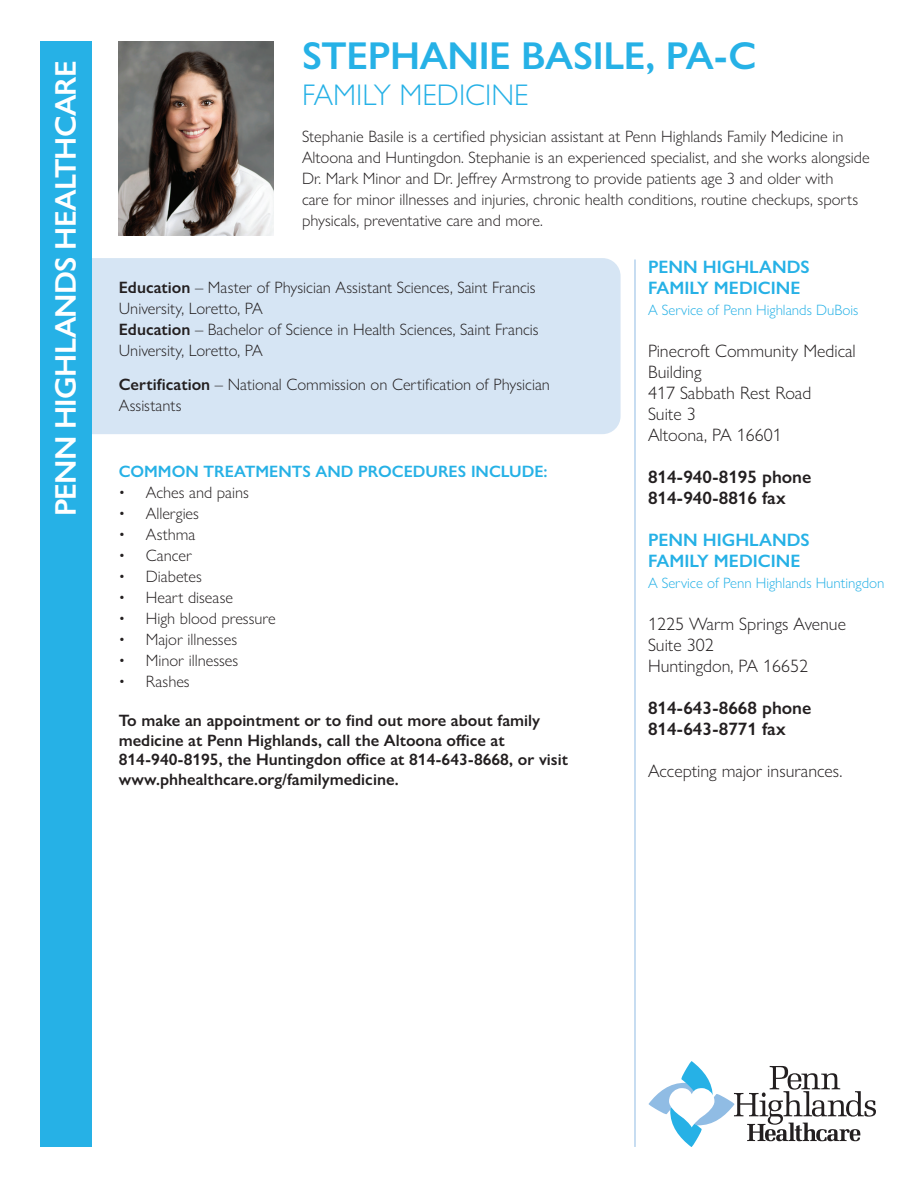
<style>
.page{position:relative;width:918px;height:1188px;background:#fff}
.page>*{position:absolute;margin:0;border:0;box-sizing:border-box;transform-origin:0 0}
.t1{font:600 39px "Gill Sans Nova";letter-spacing:-.01em;color:#26b1e6}
.t2{font:600 30px "Gill Sans Nova";letter-spacing:-.025em;color:#fff}
.t3{font:300 30px "Gill Sans Nova";color:#26b1e6}
.t4{font:300 18px/21px "Gill Sans Nova";color:#231f20}
.t5{font:600 18px/21px "Gill Sans Nova";color:#231f20}
.t6{font:600 18px "Gill Sans Nova";color:#26b1e6}
.t7{font:300 16.5px/21px "Gill Sans Nova";color:#231f20}
.t8{font:600 16.5px/19.5px "Gill Sans Nova";color:#231f20}
.t9{font:600 16.5px "Gill Sans Nova";color:#26b1e6}
.t10{font:300 15px "Gill Sans Nova";color:#26b1e6}
.s1{font-weight:600}
</style>
<div class="page">
<img style="left:119px;top:41px;width:154px;height:194px">
<div style="left:59px;top:258px;width:562px;height:176px;background:#d6e5f4;border-radius:18px"></div>
<div style="left:41px;top:41px;width:51px;height:1106px;background:#26b1e6"></div>
<hr style="left:635px;top:260px;width:1px;height:887px;background:#90bce4">
<svg style="left:648px;top:1061px;width:228px;height:86px"></svg>
<p class="t2" style="left:47px;top:516px;width:457px;rotate:-90deg">PENN HIGHLANDS HEALTHCARE</p>
<p class="t1" style="left:302px;top:32px;width:456px">STEPHANIE BASILE, PA-C</p>
<p class="t3" style="left:302px;top:77px;width:228px">FAMILY MEDICINE</p>
<p class="t7" style="left:302px;top:125px;width:569px">Stephanie Basile is a certified physician assistant at Penn Highlands Family Medicine in Altoona and Huntingdon. Stephanie is an experienced specialist, and she works alongside Dr. Mark Minor and Dr. Jeffrey Armstrong to provide patients age 3 and older with<br>care for minor illnesses and injuries, chronic health conditions, routine checkups, sports physicals, preventative care and more.</p>
<p class="t7" style="left:119px;top:277px;width:421px"><span class="s1">Education</span> – Master of Physician Assistant Sciences, Saint Francis University, Loretto, PA<br><span class="s1">Education</span> – Bachelor of Science in Health Sciences, Saint Francis University, Loretto, PA</p>
<p class="t7" style="left:119px;top:374px;width:433px"><span class="s1">Certification</span> – National Commission on Certification of Physician<br>Assistants</p>
<p class="t9" style="left:119px;top:462px;width:430px">COMMON TREATMENTS AND PROCEDURES INCLUDE:</p>
<p class="t7" style="left:119px;top:482px;width:132px">• Aches and pains</p>
<p class="t7" style="left:119px;top:503px;width:82px">• Allergies</p>
<p class="t7" style="left:119px;top:524px;width:78px">• Asthma</p>
<p class="t7" style="left:119px;top:545px;width:75px">• Cancer</p>
<p class="t7" style="left:119px;top:566px;width:85px">• Diabetes</p>
<p class="t7" style="left:119px;top:587px;width:116px">• Heart disease</p>
<p class="t7" style="left:119px;top:608px;width:158px">• High blood pressure</p>
<p class="t7" style="left:119px;top:629px;width:120px">• Major illnesses</p>
<p class="t7" style="left:119px;top:650px;width:121px">• Minor illnesses</p>
<p class="t7" style="left:119px;top:671px;width:72px">• Rashes</p>
<p class="t8" style="left:119px;top:711px;width:451px">To make an appointment or to find out more about family medicine at Penn Highlands, call the Altoona office at 814-940-8195, the Huntingdon office at 814-643-8668, or visit www.phhealthcare.org/familymedicine.</p>
<p class="t6" style="left:648px;top:255px;width:163px">PENN HIGHLANDS</p>
<p class="t6" style="left:648px;top:276px;width:154px">FAMILY MEDICINE</p>
<p class="t10" style="left:648px;top:300px;width:212px">A Service of Penn Highlands DuBois</p>
<p class="t4" style="left:648px;top:340px;width:209px">Pinecroft Community Medical<br>Building</p>
<p class="t4" style="left:648px;top:382px;width:165px">417 Sabbath Rest Road</p>
<p class="t4" style="left:648px;top:403px;width:49px">Suite 3</p>
<p class="t4" style="left:648px;top:424px;width:135px">Altoona, PA 16601</p>
<p class="t5" style="left:648px;top:466px;width:165px">814-940-8195 phone</p>
<p class="t5" style="left:648px;top:487px;width:139px">814-940-8816 fax</p>
<p class="t6" style="left:648px;top:528px;width:163px">PENN HIGHLANDS</p>
<p class="t6" style="left:648px;top:549px;width:154px">FAMILY MEDICINE</p>
<p class="t10" style="left:648px;top:573px;width:238px">A Service of Penn Highlands Huntingdon</p>
<p class="t4" style="left:648px;top:613px;width:200px">1225 Warm Springs Avenue</p>
<p class="t4" style="left:648px;top:634px;width:67px">Suite 302</p>
<p class="t4" style="left:648px;top:655px;width:162px">Huntingdon, PA 16652</p>
<p class="t5" style="left:648px;top:697px;width:165px">814-643-8668 phone<br>814-643-8771 fax</p>
<p class="t4" style="left:648px;top:760px;width:196px">Accepting major insurances.</p>
</div>
